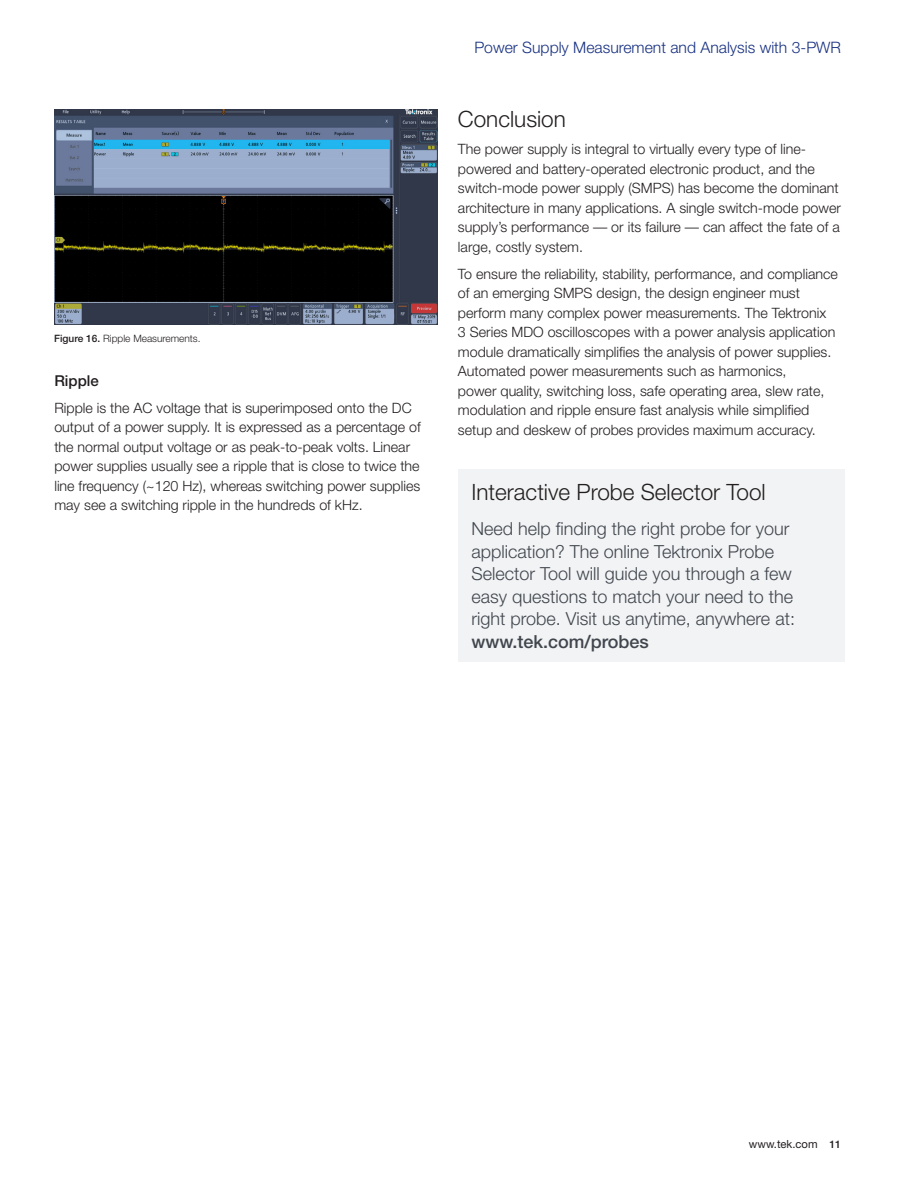
<style>
.page{position:relative;width:918px;height:1188px;background:#fff}
.page>*{position:absolute;margin:0;border:0;box-sizing:border-box;transform-origin:0 0}
.Heading_1{font:300 22.5px "Helvetica Neue";color:#231f20}
.Body_-_call_out{font:300 18px/22.5px "Helvetica Neue";color:#41464e}
.t1{font:300 15.75px "Helvetica Neue";color:#183181}
.Heading_3{font:500 15px "Helvetica Neue";color:#231f20}
.Body_-_regular{font:300 14.25px/19.5px "Helvetica Neue";color:#231f20}
.t2{font:11.25px "Helvetica Neue";color:#231f20}
.t3{font:300 10.2px "Helvetica Neue";color:#231f20}
.s1{font-weight:500}
.s2{font-weight:500;font-size:10.5px}
</style>
<div class="page">
<img style="left:54px;top:109px;width:383px;height:216px">
<div style="left:458px;top:469px;width:386px;height:192px;background:#f2f3f4"></div>
<p class="t3" style="left:54px;top:332px;width:148px"><span class="s1">Figure 16.</span> Ripple Measurements.</p>
<p class="Heading_3" style="left:54px;top:372px;width:46px">Ripple</p>
<p class="Body_-_regular" style="left:54px;top:398px;width:368px">Ripple is the AC voltage that is superimposed onto the DC output of a power supply. It is expressed as a percentage of the normal output voltage or as peak-to-peak volts. Linear power supplies usually see a ripple that is close to twice the line frequency (~120 Hz), whereas switching power supplies may see a switching ripple in the hundreds of kHz.</p>
<p class="t1" style="left:474px;top:37px;width:368px">Power Supply Measurement and Analysis with 3-PWR</p>
<p class="Heading_1" style="left:458px;top:105px;width:109px">Conclusion</p>
<p class="Body_-_regular" style="left:458px;top:139px;width:385px">The power supply is integral to virtually every type of line&shy;powered and battery-operated electronic product, and the switch-mode power supply (SMPS) has become the dominant architecture in many applications. A single switch-mode power supply’s performance — or its failure — can affect the fate of a large, costly system.</p>
<p class="Body_-_regular" style="left:458px;top:263px;width:381px">To ensure the reliability, stability, performance, and compliance of an emerging SMPS design, the design engineer must perform many complex power measurements. The Tektronix<br>3 Series MDO oscilloscopes with a power analysis application module dramatically simplifies the analysis of power supplies.<br>Automated power measurements such as harmonics,<br>power quality, switching loss, safe operating area, slew rate, modulation and ripple ensure fast analysis while simplified setup and deskew of probes provides maximum accuracy.</p>
<p class="Heading_1" style="left:471px;top:478px;width:296px">Interactive Probe Selector Tool</p>
<p class="Body_-_call_out" style="left:471px;top:517px;width:325px">Need help finding the right probe for your application? The online Tektronix Probe Selector Tool will guide you through a few easy questions to match your need to the right probe. Visit us anytime, anywhere at: <span class="s1">www.tek.com/probes</span></p>
<p class="t2" style="left:749px;top:1138px;width:94px">www.tek.com <span class="s2">11</span></p>
</div>
